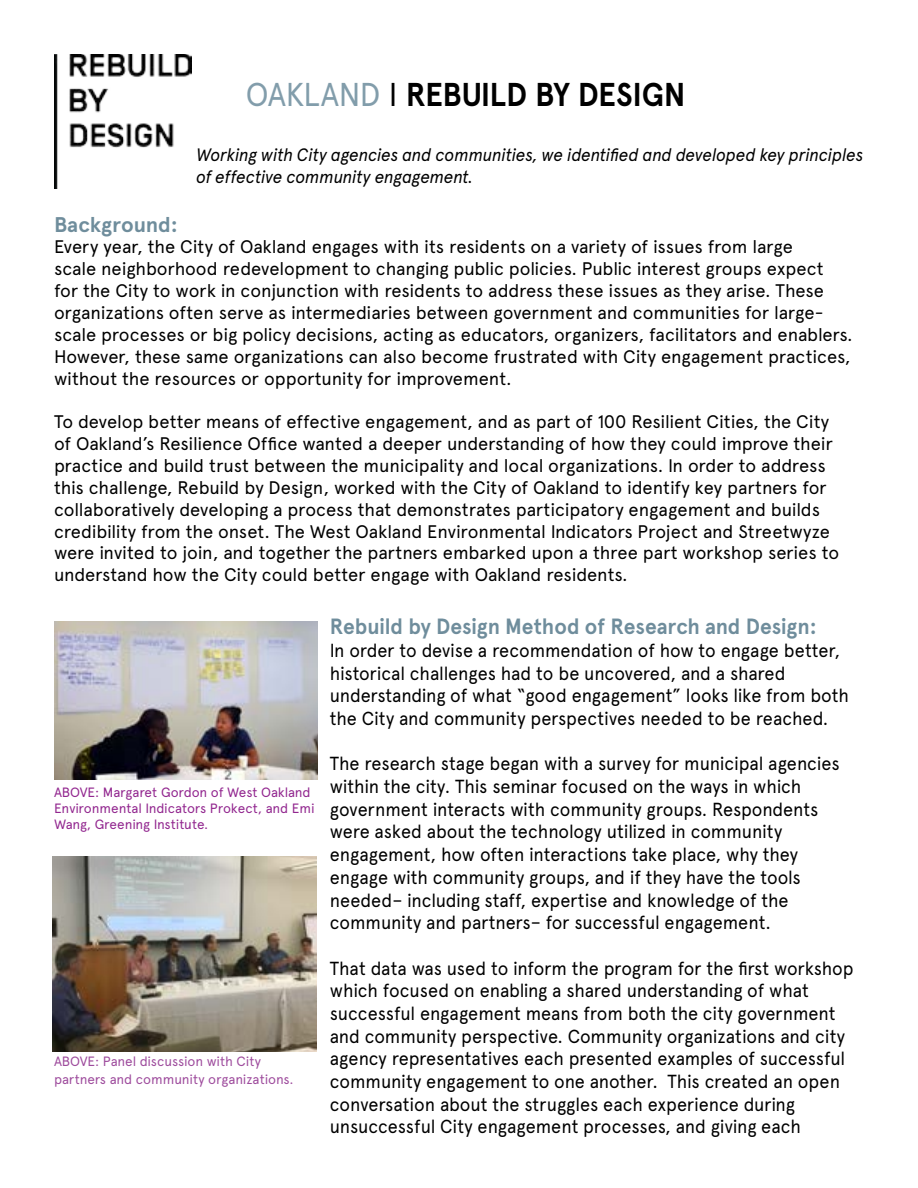
<style>
.page{position:relative;width:918px;height:1188px;background:#fff}
.page>*{position:absolute;margin:0;border:0;box-sizing:border-box;transform-origin:0 0}
.t1{font:700 33px "Apercu";letter-spacing:-.015em;color:#000;scale:.94 1}
.t2{font:700 22.05px "Apercu";letter-spacing:-.005em;color:#6f8d9c;scale:.95 1}
.t3{font:700 21.3px "Apercu";color:#6f8d9c}
.t4{font:18.9px/22.6px "Apercu";letter-spacing:-.005em;color:#000;scale:.95 1}
.t5{font:18.15px/21.9px "Apercu";letter-spacing:-.01em;color:#000}
.t6{font:italic 18px/21.6px "Apercu";letter-spacing:-.01em;color:#000;scale:.94 1}
.t7{font:13.5px/16.2px "Apercu";letter-spacing:-.01em;color:#92278f}
.t8{font:13.5px/18px "Apercu";letter-spacing:-.01em;color:#9e4c9d}
.s1{font-weight:400;color:#829dab}
.s2{font-weight:400}
</style>
<div class="page">
<img style="left:54px;top:621px;width:264px;height:158px">
<img style="left:54px;top:54px;width:138px;height:135px">
<img style="left:52px;top:857px;width:265px;height:194px">
<h1 class="t1" style="left:246px;top:75px;width:470px"><span class="s1">OAKLAND</span> <span class="s2">I</span> REBUILD BY DESIGN</h1>
<p class="t6" style="left:196px;top:143px;width:711px">Working with City agencies and communities, we identified and developed key principles of effective community engagement.</p>
<p class="t3" style="left:54px;top:211px;width:126px">Background:</p>
<p class="t5" style="left:54px;top:236px;width:800px">Every year, the City of Oakland engages with its residents on a variety of issues from large<br>scale neighborhood redevelopment to changing public policies. Public interest groups expect<br>for the City to work in conjunction with residents to address these issues as they arise. These organizations often serve as intermediaries between government and communities for large&shy;scale processes or big policy decisions, acting as educators, organizers, facilitators and enablers.<br>However, these same organizations can also become frustrated with City engagement practices, without the resources or opportunity for improvement.</p>
<p class="t5" style="left:54px;top:411px;width:787px">To develop better means of effective engagement, and as part of 100 Resilient Cities, the City of Oakland’s Resilience Office wanted a deeper understanding of how they could improve their practice and build trust between the municipality and local organizations. In order to address this challenge, Rebuild by Design, worked with the City of Oakland to identify key partners for collaboratively developing a process that demonstrates participatory engagement and builds credibility from the onset. The West Oakland Environmental Indicators Project and Streetwyze were invited to join, and together the partners embarked upon a three part workshop series to understand how the City could better engage with Oakland residents.</p>
<p class="t7" style="left:54px;top:784px;width:262px">ABOVE: Margaret Gordon of West Oakland<br>Environmental Indicators Prokect, and Emi<br>Wang, Greening Institute.</p>
<p class="t8" style="left:54px;top:1053px;width:241px">ABOVE: Panel discussion with City partners and community organizations.</p>
<p class="t2" style="left:330px;top:613px;width:514px">Rebuild by Design Method of Research and Design:</p>
<p class="t4" style="left:330px;top:639px;width:548px">In order to devise a recommendation of how to engage better, historical challenges had to be uncovered, and a shared understanding of what “good engagement” looks like from both the City and community perspectives needed to be reached.</p>
<p class="t4" style="left:330px;top:752px;width:538px">The research stage began with a survey for municipal agencies within the city. This seminar focused on the ways in which government interacts with community groups. Respondents were asked about the technology utilized in community engagement, how often interactions take place, why they engage with community groups, and if they have the tools needed– including staff, expertise and knowledge of the community and partners– for successful engagement.</p>
<p class="t4" style="left:330px;top:956px;width:553px">That data was used to inform the program for the first workshop which focused on enabling a shared understanding of what successful engagement means from both the city government and community perspective. Community organizations and city agency representatives each presented examples of successful community engagement to one another. This created an open conversation about the struggles each experience during unsuccessful City engagement processes, and giving each</p>
</div>
